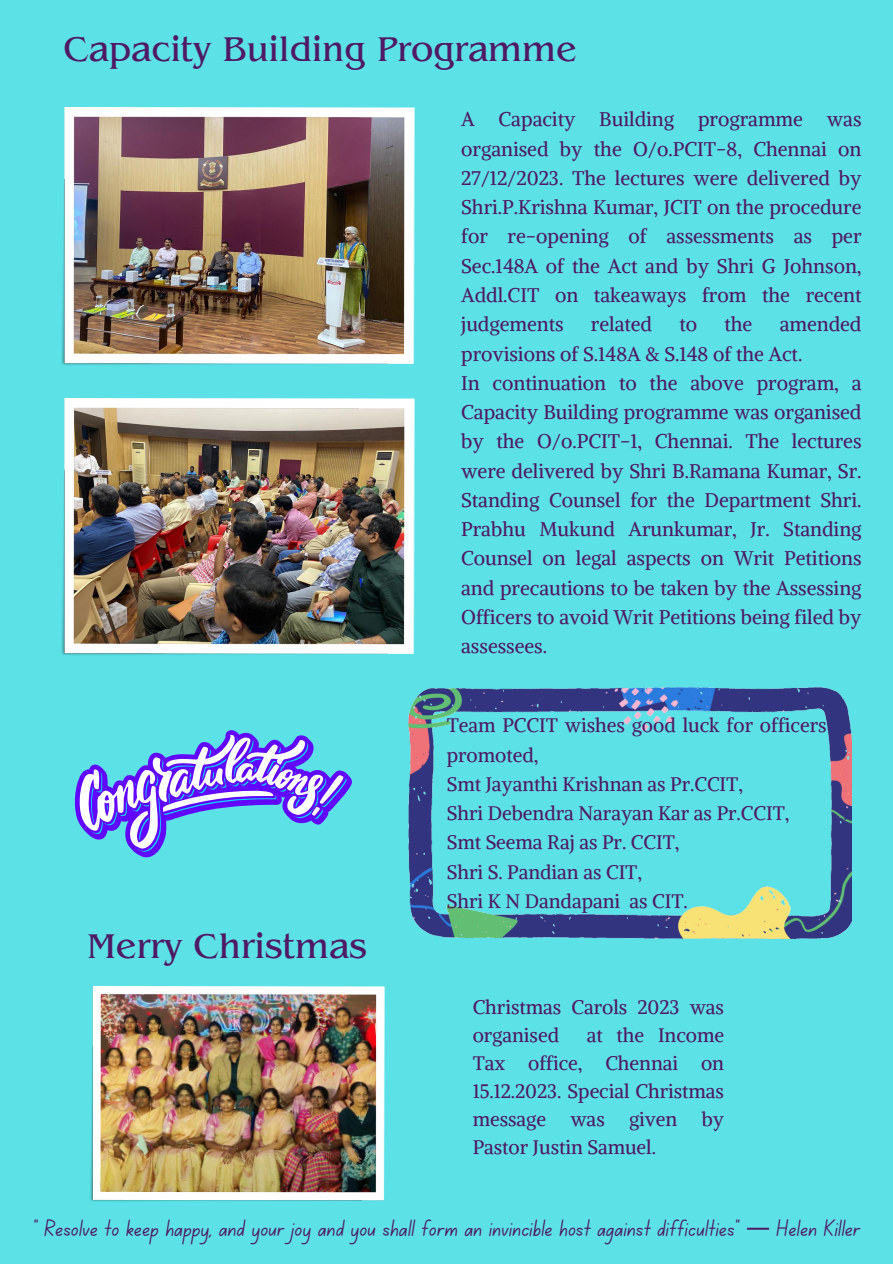
<style>
.page{position:relative;width:893px;height:1264px;background:#fff}
.page>*{position:absolute;margin:0;border:0;box-sizing:border-box;transform-origin:0 0}
.t1{font:36px "Benguiat Pro ITC";color:#4f1964}
.t2{font:24px "Canva School Font";color:#4f1964}
.t3{font:19.65px/29.2px "Alike";color:#4f1964;text-align:justify}
.t4{font:19.5px/28.2px "Alike";color:#4f1964}
.s1{font-family:"Noto Sans Gurmukhi"}
</style>
<div class="page">
<div style="left:0;top:0;width:892px;height:1263px;background:#5ce1e6"></div>
<img style="left:61px;top:108px;width:354px;height:257px">
<img style="left:61px;top:398px;width:354px;height:257px">
<img style="left:409px;top:687px;width:442px;height:251px">
<svg style="left:75px;top:730px;width:277px;height:127px"></svg>
<img style="left:90px;top:987px;width:294px;height:215px">
<p class="t1" style="left:63px;top:37px;width:515px">Capacity Building Programme</p>
<p class="t3" style="left:461px;top:105px;width:402px">A Capacity Building programme was organised by the O/o.PCIT-8, Chennai on 27/12/2023. The lectures were delivered by Shri.P.Krishna Kumar, JCIT on the procedure for re-opening of assessments as per Sec.148A of the Act and by Shri G Johnson, Addl.CIT on takeaways from the recent judgements</p>
<p class="t3" style="left:461px;top:309px;width:402px;text-indent:318px">amended provisions of S.148A &amp; S.148 of the Act.</p>
<p class="t3" style="left:461px;top:368px;width:402px">In continuation to the above program, a Capacity Building programme was organised by the O/o.PCIT-1, Chennai. The lectures were delivered by Shri B.Ramana Kumar, Sr.<br>Standing Counsel for the Department Shri.<br>Prabhu Mukund Arunkumar, Jr. Standing Counsel on legal aspects on Writ Petitions and precautions to be taken by the Assessing Officers to avoid Writ Petitions being filed by assessees.</p>
<p class="t3" style="left:591px;top:309px;width:63px">related</p>
<p class="t3" style="left:679px;top:309px;width:19px">to</p>
<p class="t3" style="left:724px;top:309px;width:29px">the</p>
<p class="t1" style="left:87px;top:933px;width:282px">Merry Christmas</p>
<p class="t4" style="left:446px;top:710px;width:381px;line-height:29.2px">Team PCCIT wishes good luck for officers promoted,</p>
<p class="t4" style="left:446px;top:770px;width:298px">Smt Jayanthi Krishnan as Pr.CCIT,</p>
<p class="t4" style="left:446px;top:799px;width:344px">Shri Debendra Narayan Kar as Pr.CCIT,</p>
<p class="t4" style="left:446px;top:828px;width:234px">Smt Seema Raj as Pr. CCIT,</p>
<p class="t4" style="left:446px;top:857px;width:197px">Shri S. Pandian as CIT,</p>
<p class="t4" style="left:446px;top:887px;width:242px">Shri K N Dandapani as CIT.</p>
<p class="t4" style="left:472px;top:992px;width:253px">Christmas Carols 2023 was organised</p>
<p class="t4" style="left:472px;top:1020px;width:253px;text-align:justify;text-indent:114px">at the Income Tax office, Chennai on 15.12.2023. Special Christmas message was given by Pastor Justin Samuel.</p>
<p class="t2" style="left:33px;top:1217px;width:829px">" Resolve to keep happy, and your joy and you shall form an invincible host against difficulties" <span class="s1">—</span> Helen Killer</p>
</div>
